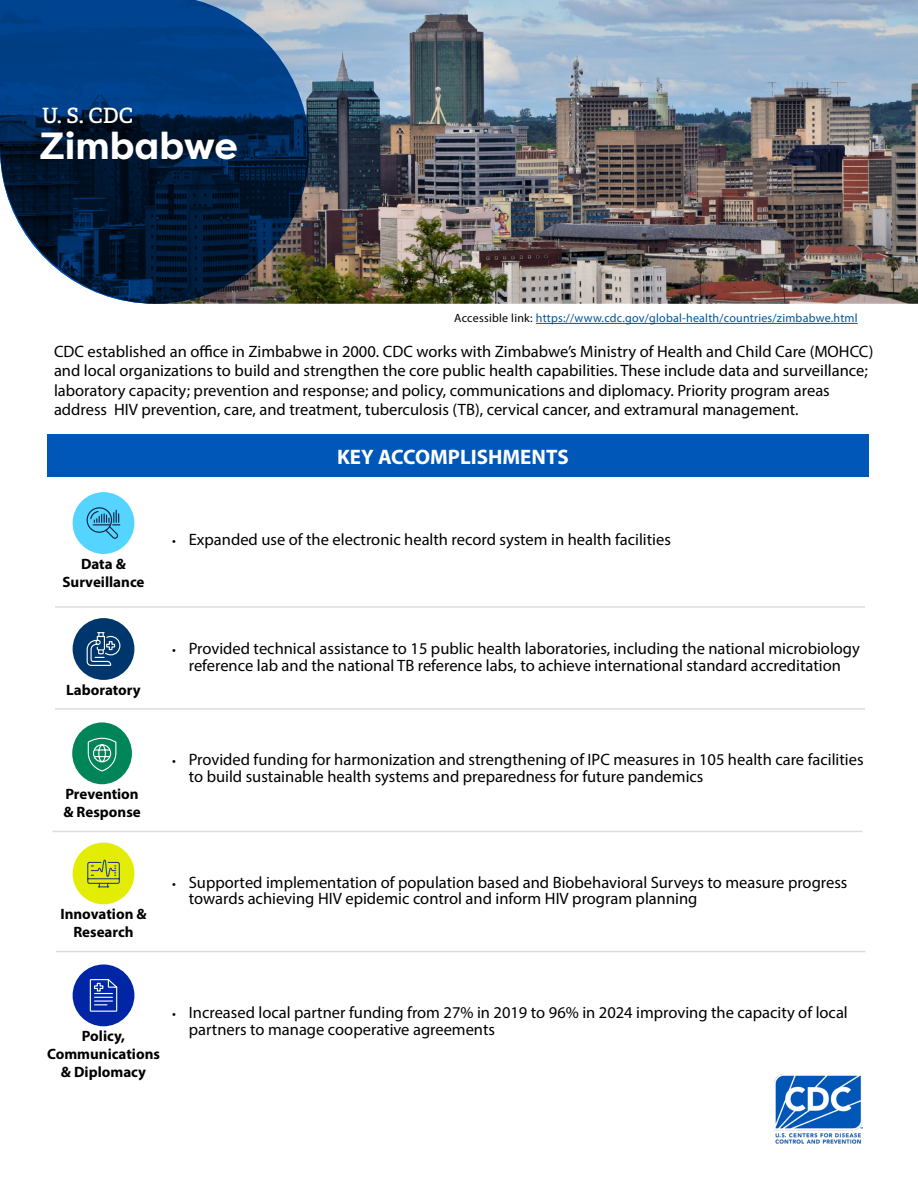
<style>
.page{position:relative;width:918px;height:1188px;background:#fff}
.page>*{position:absolute;margin:0;border:0;box-sizing:border-box;transform-origin:0 0}
.t1{font:700 37.8px "Filson Pro";color:#fff}
.t2{font:600 21.15px "Adelle";color:#fff}
.t3{font:700 21px "Myriad Pro";color:#fff}
.t4{font:16.5px/16.5px "Myriad Pro";color:#000}
.t5{font:700 15px/18px "Myriad Pro";color:#000;text-align:center}
.t6{font:12px "Myriad Pro";letter-spacing:.02em;color:#005499}
.s1{color:#000}
.s2{font-size:13.5px}
</style>
<div class="page">
<img style="left:775px;top:1074px;width:87px;height:69px">
<img style="left:310px;top:0;width:608px;height:304px">
<hr style="left:536px;top:323px;width:322px;height:1px;background:#005499">
<svg style="left:0;top:0;width:310px;height:304px;background:#1b3e64"></svg>
<div style="left:47px;top:435px;width:822px;height:42px;background:#0057b8"></div>
<div style="left:72px;top:722px;width:60px;height:62px;background:#008559;border-radius:50%"></div>
<svg style="left:87px;top:737px;width:30px;height:35px"></svg>
<div style="left:73px;top:618px;width:61px;height:62px;background:#00366e;border-radius:50%"></div>
<svg style="left:86px;top:632px;width:35px;height:34px"></svg>
<div style="left:73px;top:492px;width:61px;height:62px;background:#54d4ff;border-radius:50%"></div>
<div style="left:87px;top:507px;width:25px;height:26px;border:1px solid #0b1d3b;border-radius:50%"></div>
<svg style="left:90px;top:509px;width:31px;height:30px"></svg>
<div style="left:73px;top:843px;width:61px;height:61px;background:#e3ed03;border-radius:50%"></div>
<svg style="left:87px;top:859px;width:33px;height:29px"></svg>
<div style="left:73px;top:964px;width:61px;height:62px;background:#0026a6;border-radius:50%"></div>
<svg style="left:89px;top:979px;width:29px;height:33px"></svg>
<hr style="left:55px;top:708px;width:810px;height:2px;background:#dcdcdc">
<hr style="left:55px;top:606px;width:810px;height:2px;background:#dcdcdc">
<hr style="left:53px;top:831px;width:809px;height:1px;background:#dcdcdc">
<hr style="left:56px;top:951px;width:810px;height:1px;background:#dcdcdc">
<p class="t2" style="left:42px;top:102px;width:93px">U. S. CDC</p>
<h1 class="t1" style="left:39px;top:122px;width:200px">Zimbabwe</h1>
<p class="t6" style="left:454px;top:311px;width:405px"><span class="s1">Accessible link:</span> https://www.cdc.gov/global-health/countries/zimbabwe.html</p>
<p class="t4" style="left:54px;top:341px;width:821px;line-height:19.5px">CDC established an office in Zimbabwe in 2000. CDC works with Zimbabwe’s Ministry of Health and Child Care (MOHCC) and local organizations to build and strengthen the core public health capabilities. These include data and surveillance; laboratory capacity; prevention and response; and policy, communications and diplomacy. Priority program areas address HIV prevention, care, and treatment, tuberculosis (TB), cervical cancer, and extramural management.</p>
<p class="t3" style="left:337px;top:444px;width:233px">KEY ACCOMPLISHMENTS</p>
<p class="t5" style="left:63px;top:554px;width:84px">Data &amp;<br>Surveillance</p>
<p class="t5" style="left:66px;top:680px;width:76px">Laboratory</p>
<p class="t5" style="left:63px;top:785px;width:79px;text-align:left">Prevention &amp; Response</p>
<p class="t5" style="left:60px;top:905px;width:88px">Innovation &amp;<br>Research</p>
<p class="t4" style="left:172px;top:531px;width:500px"><span class="s2">•</span> Expanded use of the electronic health record system in health facilities</p>
<p class="t4" style="left:172px;top:640px;width:689px;text-align:center"><span class="s2">•</span> Provided technical assistance to 15 public health laboratories, including the national microbiology reference lab and the national TB reference labs, to achieve international standard accreditation</p>
<p class="t4" style="left:189px;top:751px;width:676px;text-indent:-16px"><span class="s2">•</span> Provided funding for harmonization and strengthening of IPC measures in 105 health care facilities to build sustainable health systems and preparedness for future pandemics</p>
<p class="t4" style="left:189px;top:874px;width:660px;text-indent:-16px"><span class="s2">•</span> Supported implementation of population based and Biobehavioral Surveys to measure progress towards achieving HIV epidemic control and inform HIV program planning</p>
<p class="t5" style="left:47px;top:1026px;width:114px">Policy,<br>Communications &amp; Diplomacy</p>
<p class="t4" style="left:189px;top:1004px;width:661px;text-indent:-16px"><span class="s2">•</span> Increased local partner funding from 27% in 2019 to 96% in 2024 improving the capacity of local partners to manage cooperative agreements</p>
</div>
